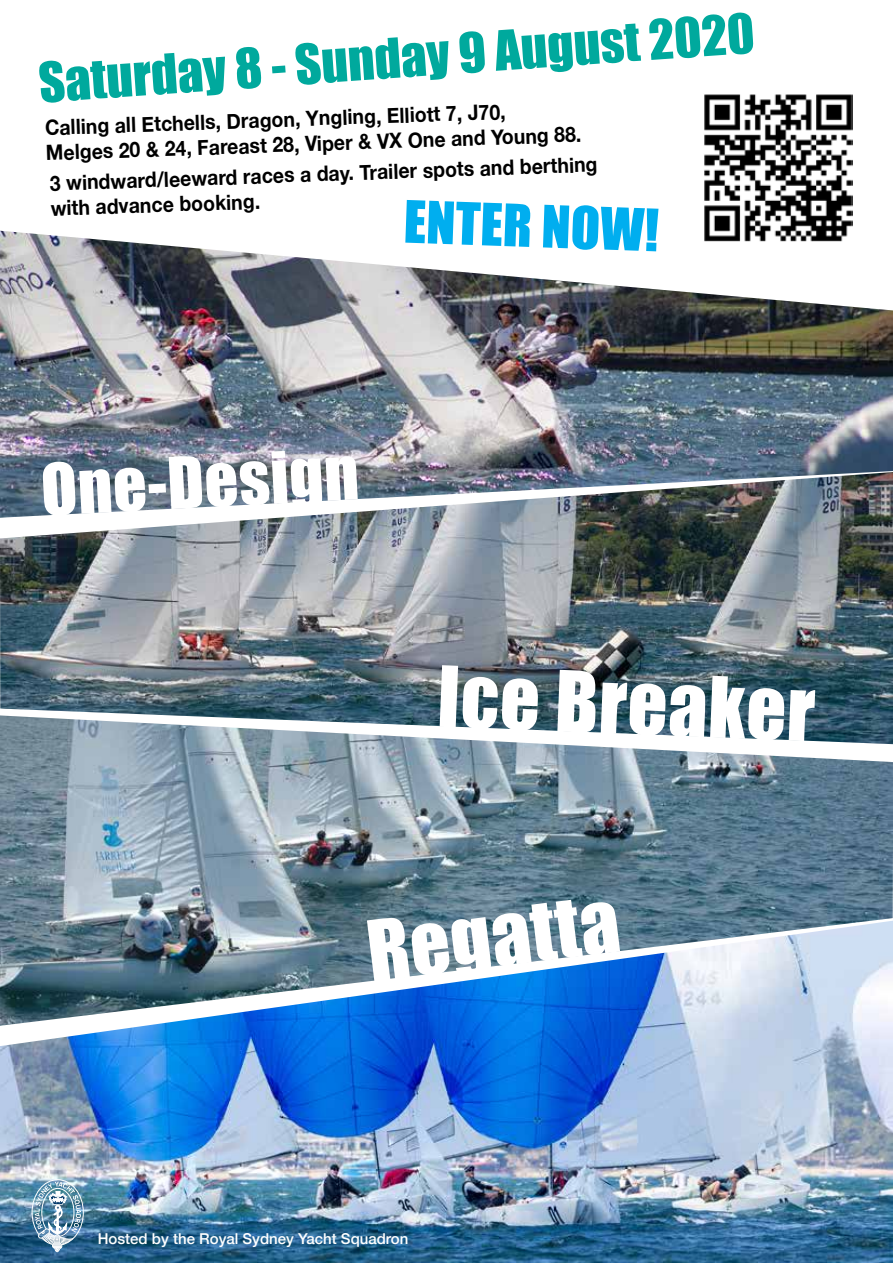
<style>
.page{position:relative;width:893px;height:1263px;background:#fff}
.page>*{position:absolute;margin:0;border:0;box-sizing:border-box;transform-origin:0 0}
.t1{font:78px "Impact";color:#fff}
.t2{font:66px "Impact";color:#fff}
.t3{font:54px "Impact";color:#00aeef}
.t4{font:51px "Impact";color:#00a99d}
.t5{font:700 21px/25.2px "Helvetica Neue";color:#000;scale:.92 1}
.t6{font:500 15px "Helvetica Neue";color:#fff}
</style>
<div class="page">
<img style="left:0;top:518px;width:893px;height:197px">
<img style="left:0;top:231px;width:893px;height:287px">
<img style="left:0;top:1026px;width:893px;height:237px">
<img style="left:0;top:715px;width:893px;height:311px">
<img style="left:31px;top:1179px;width:53px;height:73px">
<img style="left:704px;top:94px;width:148px;height:148px">
<h3 class="t4" style="left:36px;top:43px;width:719px;rotate:-4deg">Saturday 8 - Sunday 9 August 2020</h3>
<p class="t5" style="left:45px;top:116px;width:584px;rotate:-2deg">Calling all Etchells, Dragon, Yngling, Elliott 7, J70,<br>Melges 20 &amp; 24, Fareast 28, Viper &amp; VX One and Young 88.</p>
<p class="t5" style="left:50px;top:171px;width:597px;rotate:-2deg">3 windward/leeward races a day. Trailer spots and berthing with advance booking.</p>
<h3 class="t3" style="left:405px;top:179px;width:256px;rotate:2deg">ENTER NOW!</h3>
<h2 class="t2" style="left:38px;top:439px;width:319px;rotate:-3deg">One-Design</h2>
<h1 class="t1" style="left:440px;top:636px;width:379px;rotate:2deg">Ice Breaker</h1>
<h1 class="t1" style="left:360px;top:891px;width:255px;rotate:-7deg">Regatta</h1>
<p class="t6" style="left:98px;top:1226px;width:312px">Hosted by the Royal Sydney Yacht Squadron</p>
</div>
